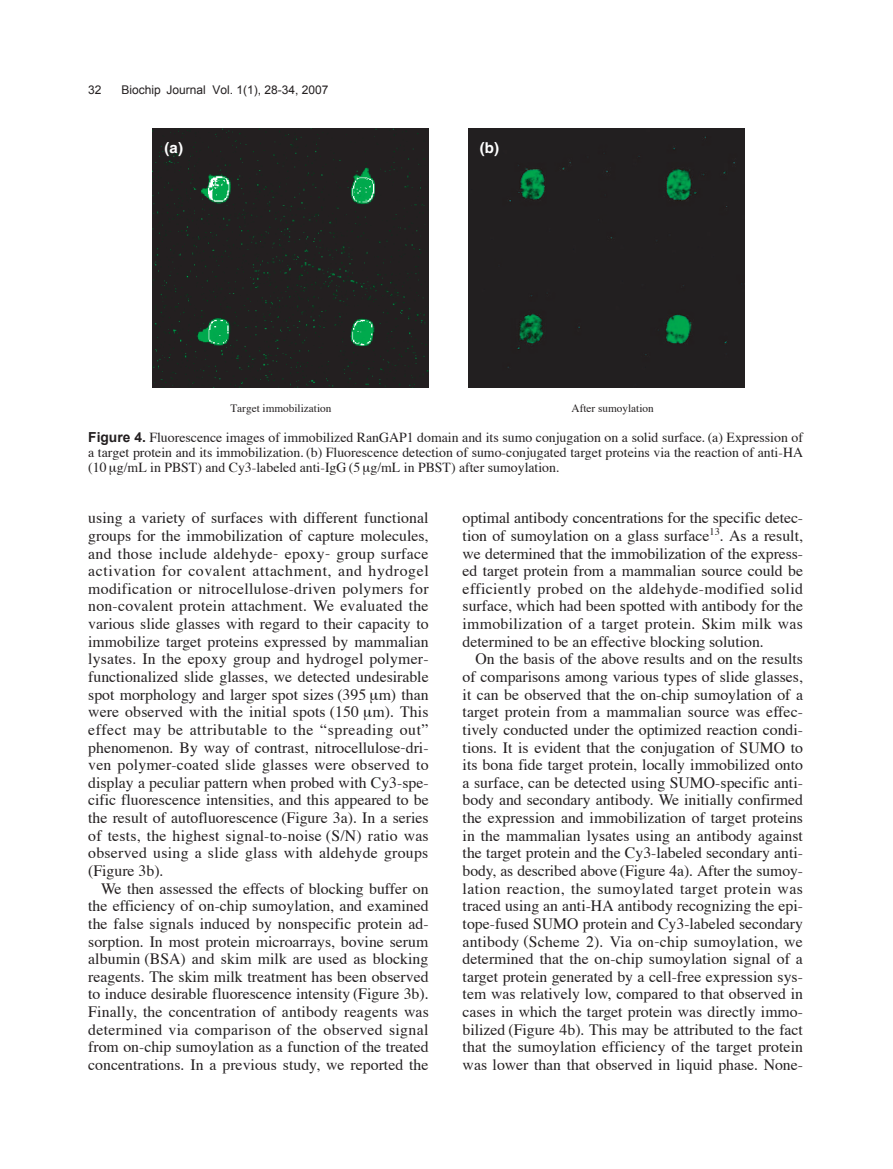
<style>
.page{position:relative;width:893px;height:1169px;background:#fff}
.page>*{position:absolute;margin:0;border:0;box-sizing:border-box;transform-origin:0 0}
.t1{font:15.75px/17.5px "Times";color:#231f20;text-align:justify}
.t2{font:700 15px "Helvetica";color:#fff}
.t3{font:13.8px/15px "Times";color:#231f20;text-align:justify}
.t4{font:12px "Arial";color:#231f20}
.t5{font:11.25px "Times";color:#231f20}
.s1{font-family:"Arial";font-weight:700}
</style>
<div class="page">
<img style="left:152px;top:129px;width:276px;height:259px">
<div style="left:468px;top:129px;width:276px;height:259px;background:#221f20"></div>
<p class="t4" style="left:88px;top:83px;width:15px">32</p>
<p class="t4" style="left:122px;top:83px;width:208px">Biochip Journal Vol. 1(1), 28-34, 2007</p>
<p class="t2" style="left:165px;top:142px;width:20px">(a)</p>
<p class="t2" style="left:480px;top:142px;width:21px">(b)</p>
<p class="t5" style="left:230px;top:404px;width:102px">Target immobilization</p>
<p class="t5" style="left:571px;top:404px;width:84px">After sumoylation</p>
<p class="t3" style="left:88px;top:431px;width:716px"><span class="s1">Figure 4.</span> Fluorescence images of immobilized RanGAP1 domain and its sumo conjugation on a solid surface. (a) Expression of a target protein and its immobilization. (b) Fluorescence detection of sumo-conjugated target proteins via the reaction of anti-HA (10 g/mL in PBST) and Cy3-labeled anti-IgG (5 g/mL in PBST) after sumoylation.</p>
<p class="t1" style="left:88px;top:510px;width:342px">using a variety of surfaces with different functional groups for the immobilization of capture molecules, and those include aldehyde- epoxy- group surface activation for covalent attachment, and hydrogel modification or nitrocellulose-driven polymers for non-covalent protein attachment. We evaluated the various slide glasses with regard to their capacity to immobilize target proteins expressed by mammalian lysates. In the epoxy group and hydrogel polymer&shy;functionalized slide glasses, we detected undesirable spot morphology and larger spot sizes (395 m) than were observed with the initial spots (150 m). This effect may be attributable to the “spreading out” phenomenon. By way of contrast, nitrocellulose-dri&shy;ven polymer-coated slide glasses were observed to display a peculiar pattern when probed with Cy3-spe&shy;cific fluorescence intensities, and this appeared to be the result of autofluorescence (Figure 3a). In a series of tests, the highest signal-to-noise (S/N) ratio was observed using a slide glass with aldehyde groups (Figure 3b).</p>
<p class="t1" style="left:88px;top:881px;width:342px;text-indent:13px">We then assessed the effects of blocking buffer on the efficiency of on-chip sumoylation, and examined the false signals induced by nonspecific protein ad&shy;sorption. In most protein microarrays, bovine serum albumin (BSA) and skim milk are used as blocking reagents. The skim milk treatment has been observed to induce desirable fluorescence intensity (Figure 3b).<br>Finally, the concentration of antibody reagents was determined via comparison of the observed signal from on-chip sumoylation as a function of the treated concentrations. In a previous study, we reported the</p>
<p class="t1" style="left:462px;top:510px;width:342px">optimal antibody concentrations for the specific detec&shy;tion of sumoylation on a glass surface<sup>13</sup>. As a result, we determined that the immobilization of the express&shy;ed target protein from a mammalian source could be efficiently probed on the aldehyde-modified solid surface, which had been spotted with antibody for the immobilization of a target protein. Skim milk was determined to be an effective blocking solution.</p>
<p class="t1" style="left:462px;top:651px;width:342px;text-indent:13px">On the basis of the above results and on the results of comparisons among various types of slide glasses, it can be observed that the on-chip sumoylation of a target protein from a mammalian source was effec&shy;tively conducted under the optimized reaction condi&shy;tions. It is evident that the conjugation of SUMO to its bona fide target protein, locally immobilized onto a surface, can be detected using SUMO-specific anti&shy;body and secondary antibody. We initially confirmed the expression and immobilization of target proteins in the mammalian lysates using an antibody against the target protein and the Cy3-labeled secondary anti&shy;body, as described above (Figure 4a). After the sumoy&shy;lation reaction, the sumoylated target protein was traced using an anti-HA antibody recognizing the epi&shy;tope-fused SUMO protein and Cy3-labeled secondary antibody (Scheme 2). Via on-chip sumoylation, we determined that the on-chip sumoylation signal of a target protein generated by a cell-free expression sys&shy;tem was relatively low, compared to that observed in cases in which the target protein was directly immo&shy;bilized (Figure 4b). This may be attributed to the fact that the sumoylation efficiency of the target protein was lower than that observed in liquid phase. None-</p>
</div>
